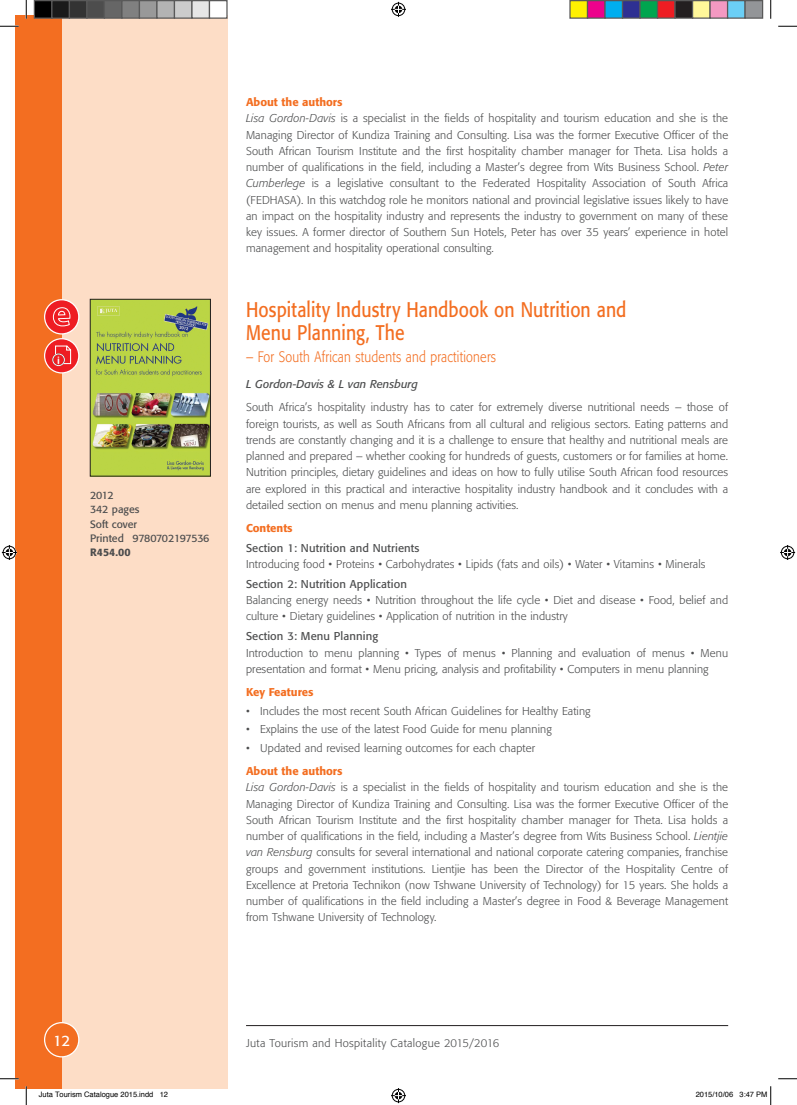
<style>
.page{position:relative;width:797px;height:1105px;background:#fff}
.page>*{position:absolute;margin:0;border:0;box-sizing:border-box;transform-origin:0 0}
.t1{font:21px/22.5px "Formata";letter-spacing:.005em;color:#f36e21;scale:.83 1}
.t2{font:300 15px "Formata";letter-spacing:.02em;color:#f36e21;scale:.83 1}
.t3{font:15px "Formata";color:#fff}
.t4{font:300 11.25px/16.2px "Formata";letter-spacing:.01em;color:#4b4c4d}
.t5{font:11.25px "Formata";letter-spacing:.01em;color:#4b4c4d}
.t6{font:italic 11.25px "Formata";color:#4b4c4d}
.t7{font:500 11.25px "Formata";color:#f36e21}
.t8{font:10.62px/14.4px "Formata";color:#4b4c4d}
.t9{font:500 10.62px "Formata";letter-spacing:.01em;color:#4b4c4d}
.t10{font:10.38px "Arial Rounded MT Bold";color:#fff}
.t11{font:7.5px "Helvetica";color:#000}
.s1{font-weight:500;color:#f36e21}
.s2{font-style:italic}
</style>
<div class="page">
<div style="left:16px;top:16px;width:212px;height:1073px;background:#fdddc6"></div>
<div style="left:16px;top:16px;width:46px;height:1073px;background:#f36e21"></div>
<hr style="left:246px;top:1025px;width:482px;height:1px;background:#231f20">
<div style="left:45px;top:1023px;width:34px;height:34px;background:#f36e21;border-radius:50%"></div>
<div style="left:44px;top:1022px;width:35px;height:35px;border:1px solid #fff;border-radius:50%"></div>
<img style="left:92px;top:301px;width:117px;height:173px">
<div style="left:90px;top:299px;width:121px;height:177px;border:1px solid #231f20"></div>
<div style="left:45px;top:300px;width:34px;height:34px;background:#ee1d23;border-radius:50%"></div>
<div style="left:44px;top:299px;width:35px;height:36px;border:1px solid #fff;border-radius:50%"></div>
<svg style="left:53px;top:307px;width:18px;height:20px"></svg>
<div style="left:45px;top:339px;width:34px;height:34px;background:#ee1d23;border-radius:50%"></div>
<div style="left:44px;top:338px;width:35px;height:35px;border:1px solid #fff;border-radius:50%"></div>
<svg style="left:55px;top:345px;width:17px;height:20px"></svg>
<div style="left:53px;top:354px;width:11px;height:12px;background:#ee1d23;border-radius:50%"></div>
<div style="left:52px;top:354px;width:13px;height:12px;border:1px solid #231f20;border-radius:50%"></div>
<div style="left:52px;top:353px;width:13px;height:13px;border:1px solid #fff;border-radius:50%"></div>
<svg style="left:0;top:25px;width:19px;height:2px"></svg>
<svg style="left:778px;top:25px;width:19px;height:2px"></svg>
<svg style="left:0;top:1078px;width:19px;height:1px"></svg>
<svg style="left:778px;top:1078px;width:19px;height:1px"></svg>
<svg style="left:25px;top:0;width:2px;height:19px"></svg>
<svg style="left:25px;top:1086px;width:2px;height:19px"></svg>
<svg style="left:770px;top:0;width:1px;height:19px"></svg>
<svg style="left:391px;top:2px;width:15px;height:15px"></svg>
<svg style="left:391px;top:1088px;width:15px;height:15px"></svg>
<svg style="left:2px;top:545px;width:15px;height:15px"></svg>
<svg style="left:780px;top:545px;width:15px;height:15px"></svg>
<div style="left:34px;top:1px;width:18px;height:17px;background:#000"></div>
<div style="left:34px;top:0;width:18px;height:19px;border:1px solid #595959"></div>
<div style="left:52px;top:1px;width:17px;height:17px;background:#1a1a1a"></div>
<div style="left:51px;top:0;width:19px;height:19px;border:1px solid #595959"></div>
<div style="left:69px;top:1px;width:18px;height:17px;background:#333"></div>
<div style="left:69px;top:0;width:19px;height:19px;border:1px solid #595959"></div>
<div style="left:87px;top:1px;width:17px;height:17px;background:#4d4d4d"></div>
<div style="left:86px;top:0;width:19px;height:19px;border:1px solid #595959"></div>
<div style="left:104px;top:1px;width:18px;height:17px;background:#666"></div>
<div style="left:104px;top:0;width:18px;height:19px;border:1px solid #595959"></div>
<div style="left:122px;top:1px;width:17px;height:17px;background:#808080"></div>
<div style="left:121px;top:0;width:19px;height:19px;border:1px solid #595959"></div>
<div style="left:139px;top:1px;width:18px;height:17px;background:#999"></div>
<div style="left:139px;top:0;width:19px;height:19px;border:1px solid #595959"></div>
<div style="left:157px;top:1px;width:17px;height:17px;background:#b3b3b3"></div>
<div style="left:156px;top:0;width:19px;height:19px;border:1px solid #595959"></div>
<div style="left:174px;top:1px;width:18px;height:17px;background:#ccc"></div>
<div style="left:174px;top:0;width:18px;height:19px;border:1px solid #595959"></div>
<div style="left:192px;top:1px;width:17px;height:17px;background:#e6e6e6"></div>
<div style="left:191px;top:0;width:19px;height:19px;border:1px solid #595959"></div>
<div style="left:209px;top:1px;width:18px;height:17px;background:#fff"></div>
<div style="left:209px;top:0;width:19px;height:19px;border:1px solid #595959"></div>
<div style="left:570px;top:1px;width:17px;height:17px;background:#fff101"></div>
<div style="left:569px;top:0;width:19px;height:19px;border:1px solid #595959"></div>
<div style="left:587px;top:1px;width:18px;height:17px;background:#ed028c"></div>
<div style="left:587px;top:0;width:18px;height:19px;border:1px solid #595959"></div>
<div style="left:605px;top:1px;width:17px;height:17px;background:#00aeef"></div>
<div style="left:604px;top:0;width:19px;height:19px;border:1px solid #595959"></div>
<div style="left:622px;top:1px;width:18px;height:17px;background:#2e3092"></div>
<div style="left:622px;top:0;width:18px;height:19px;border:1px solid #595959"></div>
<div style="left:640px;top:1px;width:17px;height:17px;background:#00a54f"></div>
<div style="left:639px;top:0;width:19px;height:19px;border:1px solid #595959"></div>
<div style="left:657px;top:1px;width:18px;height:17px;background:#ee1d23"></div>
<div style="left:657px;top:0;width:18px;height:19px;border:1px solid #595959"></div>
<div style="left:675px;top:1px;width:17px;height:17px;background:#231f20"></div>
<div style="left:674px;top:0;width:19px;height:19px;border:1px solid #595959"></div>
<div style="left:692px;top:1px;width:18px;height:17px;background:#fff79a"></div>
<div style="left:692px;top:0;width:18px;height:19px;border:1px solid #595959"></div>
<div style="left:710px;top:1px;width:17px;height:17px;background:#f499c2"></div>
<div style="left:709px;top:0;width:19px;height:19px;border:1px solid #595959"></div>
<div style="left:727px;top:1px;width:18px;height:17px;background:#6bcff6"></div>
<div style="left:727px;top:0;width:18px;height:19px;border:1px solid #595959"></div>
<div style="left:745px;top:1px;width:17px;height:17px;background:#939598"></div>
<div style="left:744px;top:0;width:19px;height:19px;border:1px solid #595959"></div>
<svg style="left:770px;top:1086px;width:1px;height:19px"></svg>
<p class="t10" style="left:57px;top:354px;width:4px">i</p>
<p class="t8" style="left:90px;top:488px;width:121px">2012<br>342 pages<br>Soft cover<br>Printed 9780702197536</p>
<p class="t9" style="left:90px;top:546px;width:42px">R454.00</p>
<p class="t4" style="left:246px;top:94px;width:483px"><span class="s1">About the authors<br></span><span class="s2">Lisa Gordon-Davis</span> is a specialist in the fields of hospitality and tourism education and she is the Managing Director of Kundiza Training and Consulting. Lisa was the former Executive Officer of the South African Tourism Institute and the first hospitality chamber manager for Theta. Lisa holds a number of qualifications in the field, including a Master’s degree from Wits Business School. <span class="s2">Peter Cumberlege</span> is a legislative consultant to the Federated Hospitality Association of South Africa (FEDHASA). In this watchdog role he monitors national and provincial legislative issues likely to have an impact on the hospitality industry and represents the industry to government on many of these key issues. A former director of Southern Sun Hotels, Peter has over 35 years’ experience in hotel management and hospitality operational consulting.</p>
<h1 class="t1" style="left:246px;top:299px;width:460px">Hospitality Industry Handbook on Nutrition and<br>Menu Planning, The</h1>
<h2 class="t2" style="left:246px;top:348px;width:303px">– For South African students and practitioners</h2>
<p class="t6" style="left:246px;top:377px;width:173px">L Gordon-Davis &amp; L van Rensburg</p>
<p class="t4" style="left:246px;top:399px;width:483px;text-align:justify">South Africa’s hospitality industry has to cater for extremely diverse nutritional needs – those of foreign tourists, as well as South Africans from all cultural and religious sectors. Eating patterns and trends are constantly changing and it is a challenge to ensure that healthy and nutritional meals are planned and prepared – whether cooking for hundreds of guests, customers or for families at home.<br>Nutrition principles, dietary guidelines and ideas on how to fully utilise South African food resources are explored in this practical and interactive hospitality industry handbook and it concludes with a detailed section on menus and menu planning activities.</p>
<p class="t7" style="left:246px;top:521px;width:48px">Contents</p>
<p class="t5" style="left:246px;top:541px;width:175px">Section 1: Nutrition and Nutrients</p>
<p class="t4" style="left:246px;top:556px;width:461px">Introducing food • Proteins • Carbohydrates • Lipids (fats and oils) • Water • Vitamins • Minerals</p>
<p class="t5" style="left:246px;top:577px;width:162px">Section 2: Nutrition Application</p>
<p class="t4" style="left:246px;top:592px;width:483px">Balancing energy needs • Nutrition throughout the life cycle • Diet and disease • Food, belief and culture • Dietary guidelines • Application of nutrition in the industry</p>
<p class="t5" style="left:246px;top:629px;width:134px">Section 3: Menu Planning</p>
<p class="t4" style="left:246px;top:644px;width:483px">Introduction to menu planning • Types of menus • Planning and evaluation of menus • Menu presentation and format • Menu pricing, analysis and profitability • Computers in menu planning</p>
<p class="t7" style="left:246px;top:685px;width:69px">Key Features</p>
<p class="t4" style="left:246px;top:703px;width:346px">• Includes the most recent South African Guidelines for Healthy Eating</p>
<p class="t4" style="left:246px;top:721px;width:307px">• Explains the use of the latest Food Guide for menu planning</p>
<p class="t4" style="left:246px;top:740px;width:290px">• Updated and revised learning outcomes for each chapter</p>
<p class="t4" style="left:246px;top:763px;width:483px"><span class="s1">About the authors<br></span><span class="s2">Lisa Gordon-Davis</span> is a specialist in the fields of hospitality and tourism education and she is the Managing Director of Kundiza Training and Consulting. Lisa was the former Executive Officer of the South African Tourism Institute and the first hospitality chamber manager for Theta. Lisa holds a number of qualifications in the field, including a Master’s degree from Wits Business School. <span class="s2">Lientjie van Rensburg</span> consults for several international and national corporate catering companies, franchise groups and government institutions. Lientjie has been the Director of the Hospitality Centre of Excellence at Pretoria Technikon (now Tshwane University of Technology) for 15 years. She holds a number of qualifications in the field including a Master’s degree in Food &amp; Beverage Management from Tshwane University of Technology.</p>
<h2 class="t3" style="left:53px;top:1031px;width:19px">12</h2>
<p class="t4" style="left:246px;top:1035px;width:255px">Juta Tourism and Hospitality Catalogue 2015/2016</p>
<p class="t11" style="left:39px;top:1089px;width:131px">Juta Tourism Catalogue 2015.indd 12</p>
<p class="t11" style="left:695px;top:1089px;width:73px">2015/10/06 3:47 PM</p>
</div>
